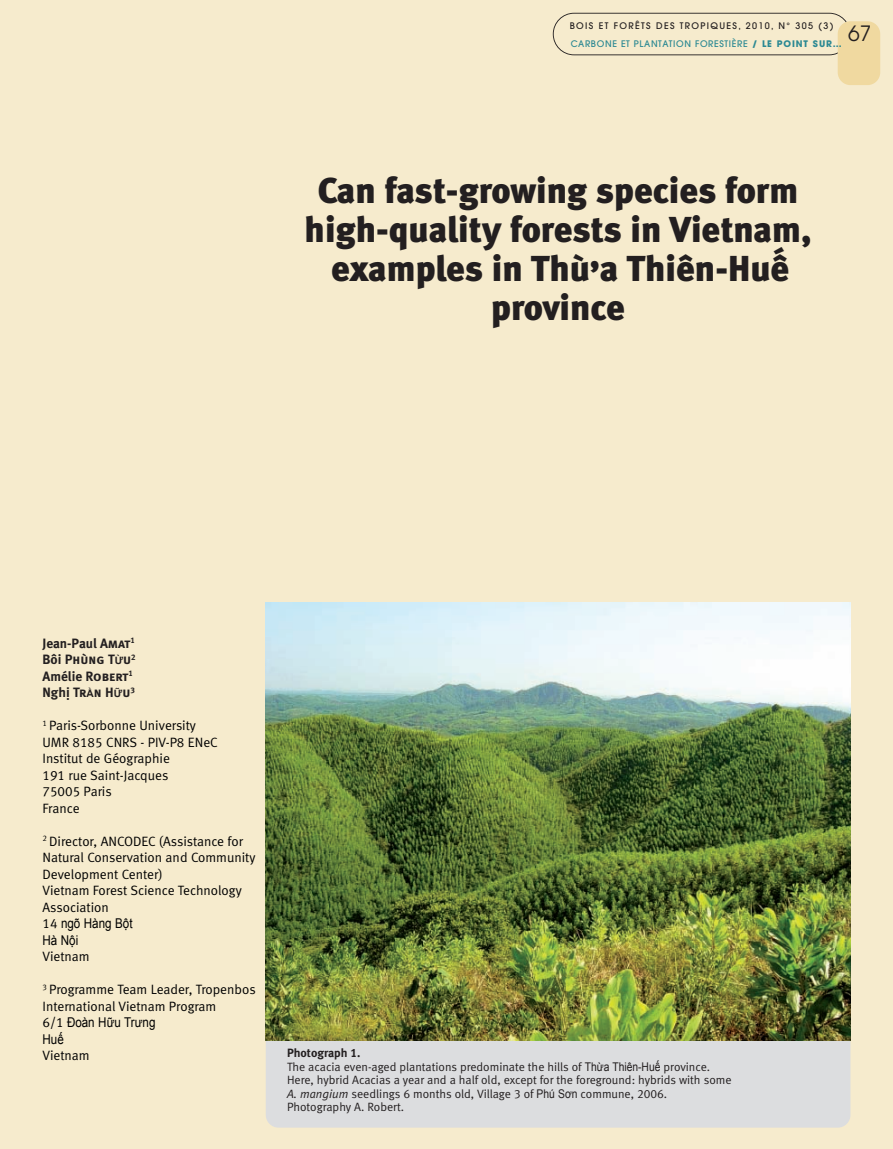
<style>
.page{position:relative;width:893px;height:1149px;background:#fff}
.page>*{position:absolute;margin:0;border:0;box-sizing:border-box;transform-origin:0 0}
.t1{font:36px/39px "Meta Black LF";color:#231f20;text-align:center}
.t2{font:21px "Avant Garde";color:#231f20}
.t3{font:13.5px/16.5px "Meta Normal LF";color:#000}
.t4{font:13.5px/16.5px "Arial";color:#000;scale:.86 1}
.t5{font:13.5px "Meta Bold LF";color:#231f20}
.t6{font:13.5px "Meta Bold LF Caps";letter-spacing:-.005em;color:#231f20}
.t7{font:12px/13.5px "Meta Normal LF";color:#231f20}
.t8{font:12px "Meta Bold LF";color:#231f20}
.t9{font:500 9px "Avant Garde";letter-spacing:.07em;color:#2c8993}
.t10{font:500 9px "Avant Garde";letter-spacing:.15em;color:#231f20}
.s1{font-weight:700}
.s2{font-family:"Meta Bold LF Caps"}
.s3{font-family:"Meta Bold LF"}
.s4{font-family:"Arial";font-weight:700;font-size:10.2px}
.s5{font-family:"Arial";font-weight:700}
.s6{font-family:"Meta Normal LF"}
.s7{font-family:"Arial"}
.s8{font-style:italic}
</style>
<div class="page">
<div style="left:0;top:0;width:893px;height:1148px;background:#f6ebcd"></div>
<div style="left:266px;top:927px;width:584px;height:200px;background:#dcdddf;border-radius:13px"></div>
<img style="left:266px;top:602px;width:584px;height:438px">
<svg style="left:553px;top:13px;width:294px;height:42px"></svg>
<div style="left:838px;top:21px;width:42px;height:64px;background:#f0d9a0;border-radius:13px"></div>
<p class="t10" style="left:570px;top:23px;width:265px">BOIS ET FORÊTS DES TROPIQUES, 2010, N° 305 (3)</p>
<h2 class="t2" style="left:848px;top:26px;width:25px">67</h2>
<p class="t9" style="left:571px;top:41px;width:273px">CARBONE ET PLANTATION FORESTIÈRE <span class="s1">/ LE POINT SUR…</span></p>
<h1 class="t1" style="left:305px;top:175px;width:508px">Can fast-growing species form high-quality forests in Vietnam, examples in Thù’a Thiên-Huê´ province</h1>
<p class="t5" style="left:43px;top:638px;width:94px">Jean-Paul <span class="s2">Amat</span><sup>1</sup></p>
<p class="t6" style="left:43px;top:654px;width:95px"><span class="s3">Bôi</span> Phùng T<span class="s4">ừ</span>u<sup>2</sup></p>
<p class="t5" style="left:43px;top:671px;width:92px">Amélie <span class="s2">Robert</span><sup>1</sup></p>
<p class="t6" style="left:43px;top:687px;width:94px"><span class="s3">Ngh</span><span class="s5">ị</span> Tr<span class="s4">ầ</span>n H<span class="s4">ữ</span>u<sup>3</sup></p>
<p class="t3" style="left:43px;top:718px;width:177px"><sup>1</sup> Paris-Sorbonne University<br>UMR 8185 CNRS - PIV-P8 ENeC<br>Institut de Géographie<br>191 rue Saint-Jacques<br>75005 Paris<br>France</p>
<p class="t3" style="left:43px;top:833px;width:214px"><sup>2</sup> Director, ANCODEC (Assistance for<br>Natural Conservation and Community<br>Development Center)<br>Vietnam Forest Science Technology<br>Association</p>
<p class="t4" style="left:43px;top:915px;width:106px"><span class="s6">14</span> ngõ Hàng Bột<br>Hà Nội</p>
<p class="t3" style="left:43px;top:949px;width:49px">Vietnam</p>
<p class="t3" style="left:43px;top:982px;width:215px"><sup>3</sup> Programme Team Leader, Tropenbos<br>International Vietnam Program</p>
<p class="t4" style="left:43px;top:1014px;width:133px"><span class="s6">6/1</span> Đoàn Hữu Trưng<br>Huế</p>
<p class="t3" style="left:43px;top:1048px;width:49px">Vietnam</p>
<p class="t8" style="left:287px;top:1048px;width:75px">Photograph 1.</p>
<p class="t7" style="left:287px;top:1060px;width:446px">The acacia even-aged plantations predominate the hills of <span class="s7">Thừa Thiên-Huế</span> province.<br>Here, hybrid Acacias a year and a half old, except for the foreground: hybrids with some <span class="s8">A. mangium</span> seedlings 6 months old, Village 3 of <span class="s7">Phú Sơn</span> commune, 2006.<br>Photography A. Robert.</p>
</div>
